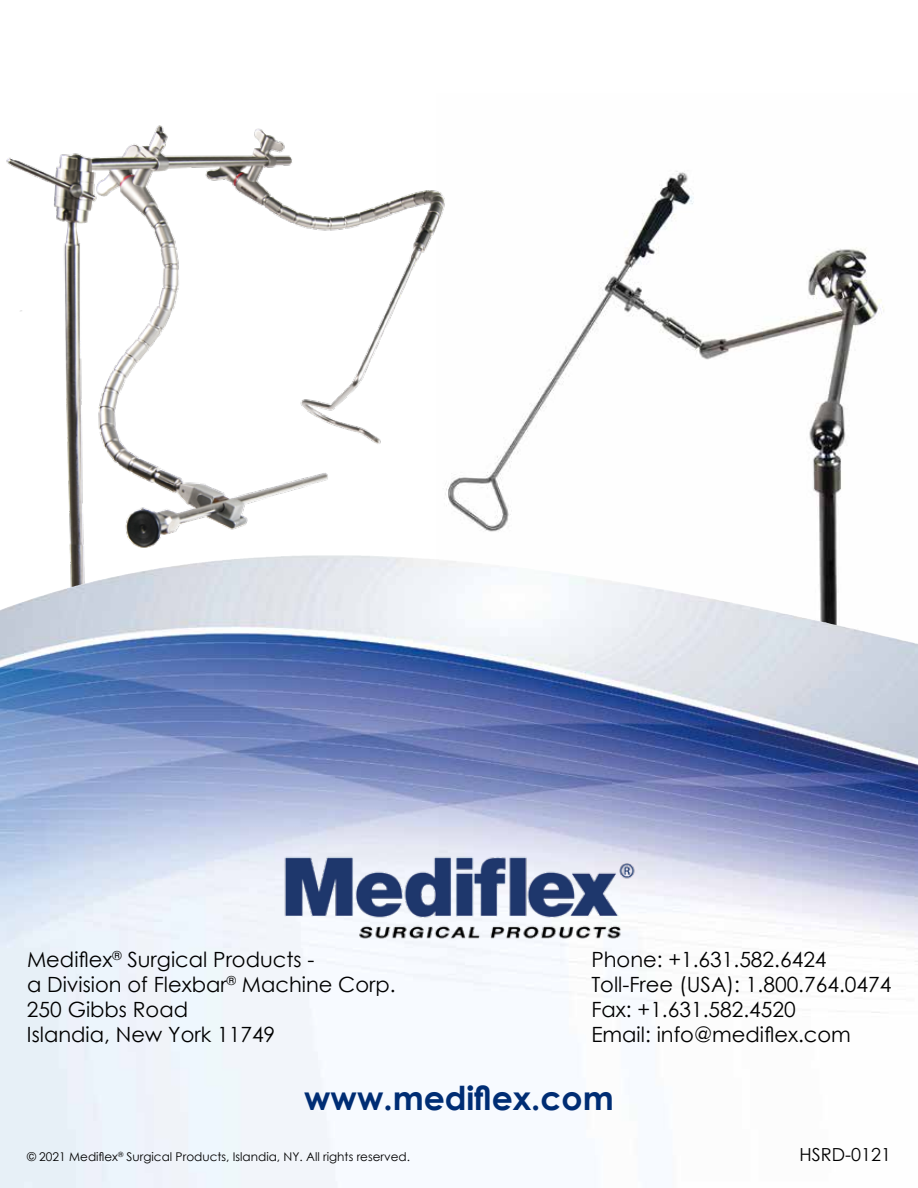
<style>
.page{position:relative;width:918px;height:1188px;background:#fff}
.page>*{position:absolute;margin:0;border:0;box-sizing:border-box;transform-origin:0 0}
.t1{font:700 33px "Century Gothic";color:#002d74}
.t2{font:21px/25.2px "Century Gothic";color:#000}
.t3{font:18px "Century Gothic";color:#000}
.t4{font:12px "Century Gothic";color:#000}
</style>
<div class="page">
<img style="left:596px;top:171px;width:288px;height:139px">
<img style="left:6px;top:125px;width:439px;height:185px">
<img style="left:0;top:310px;width:918px;height:878px">
<img style="left:276px;top:848px;width:366px;height:94px">
<p class="t2" style="left:27px;top:946px;width:370px">Mediflex<sup>®</sup> Surgical Products -<br>a Division of Flexbar<sup>®</sup> Machine Corp.<br>250 Gibbs Road<br>Islandia, New York 11749</p>
<p class="t2" style="left:591px;top:946px;width:302px">Phone: +1.631.582.6424<br>Toll-Free (USA): 1.800.764.0474<br>Fax: +1.631.582.4520<br>Email: info@mediflex.com</p>
<h1 class="t1" style="left:304px;top:1073px;width:311px">www.mediflex.com</h1>
<p class="t4" style="left:27px;top:1148px;width:385px">© 2021 Mediflex<sup>®</sup> Surgical Products, Islandia, NY. All rights reserved.</p>
<p class="t3" style="left:800px;top:1142px;width:93px">HSRD-0121</p>
</div>
